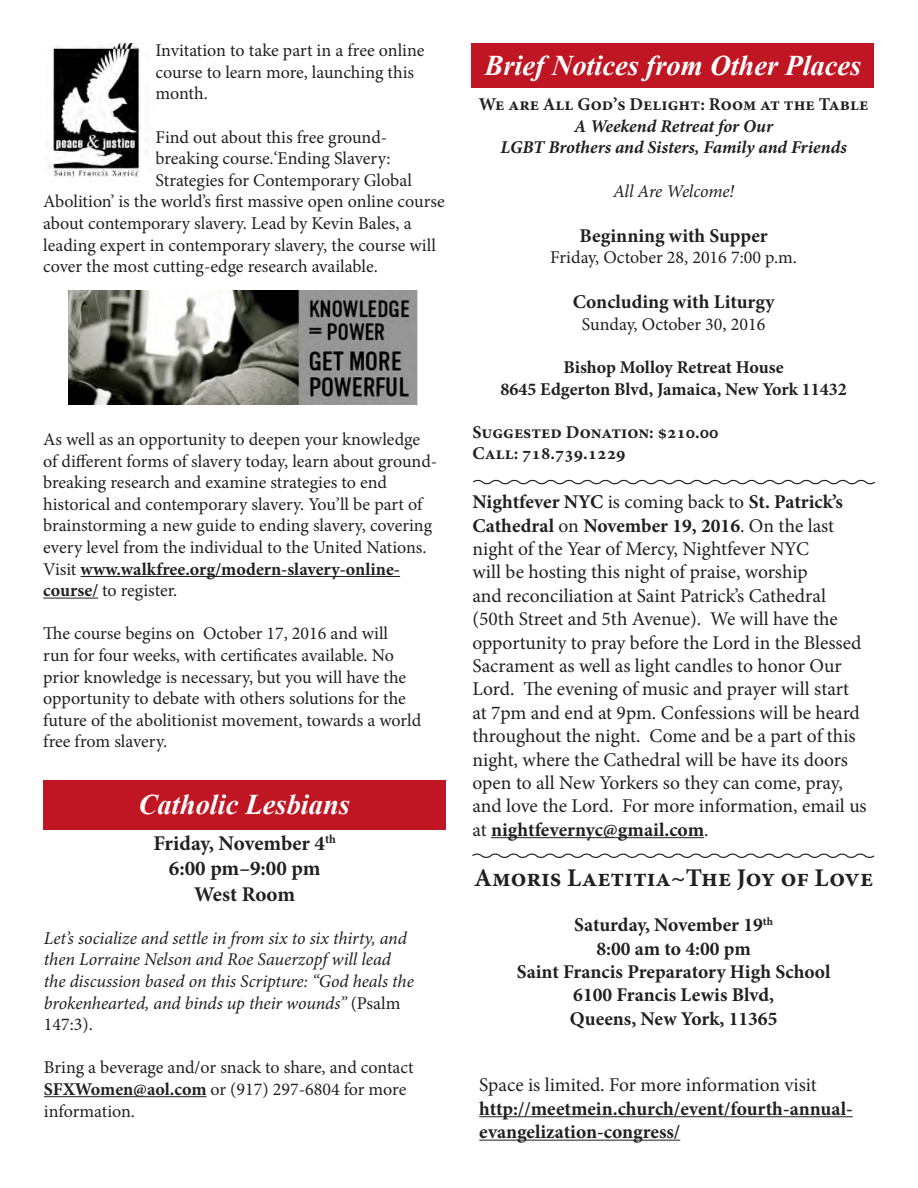
<style>
.page{position:relative;width:918px;height:1188px;background:#fff}
.page>*{position:absolute;margin:0;border:0;box-sizing:border-box;transform-origin:0 0}
.t1{font:italic 700 28.5px "Times New Roman";color:#fff}
.t2{font:700 25.5px "Minion Pro";color:#231f20}
.t3{font:700 21px "Minion Pro";letter-spacing:-.015em;color:#231f20}
.t4{font:19.5px/23.4px "Minion Pro";letter-spacing:-.005em;color:#231f20}
.t5{font:700 19.5px/23.4px "Minion Pro";color:#231f20}
.t6{font:18px/21.6px "Minion Pro";color:#231f20}
.t7{font:700 18px/21.6px "Minion Pro";color:#231f20}
.t8{font:italic 18px/21.6px "Minion Pro";letter-spacing:-.005em;color:#231f20}
.t9{font:italic 700 18px "Minion Pro";letter-spacing:-.005em;color:#231f20}
.s1{font-weight:400}
.s2{font-style:normal}
.s3{font-weight:700}
</style>
<div class="page">
<div style="left:472px;top:43px;width:402px;height:44px;background:#c01522"></div>
<hr style="left:479px;top:1116px;width:374px;height:1px;background:#231f20">
<hr style="left:479px;top:1140px;width:201px;height:1px;background:#231f20">
<hr style="left:81px;top:576px;width:319px;height:1px;background:#231f20">
<hr style="left:43px;top:598px;width:55px;height:1px;background:#231f20">
<img style="left:68px;top:290px;width:349px;height:114px">
<img style="left:46px;top:43px;width:101px;height:135px">
<hr style="left:44px;top:1096px;width:163px;height:1px;background:#231f20">
<div style="left:43px;top:780px;width:403px;height:49px;background:#c01522"></div>
<hr style="left:491px;top:837px;width:213px;height:1px;background:#231f20">
<svg style="left:473px;top:479px;width:402px;height:6px"></svg>
<svg style="left:472px;top:853px;width:403px;height:5px"></svg>
<p class="t6" style="left:155px;top:40px;width:271px">Invitation to take part in a free online course to learn more, launching this month.</p>
<p class="t6" style="left:155px;top:126px;width:233px">Find out about this free ground-</p>
<p class="t6" style="left:155px;top:148px;width:237px">breaking course.‘Ending Slavery:</p>
<p class="t6" style="left:155px;top:169px;width:258px">Strategies for Contemporary Global</p>
<p class="t6" style="left:43px;top:191px;width:403px">Abolition’ is the world’s first massive open online course</p>
<p class="t6" style="left:43px;top:213px;width:370px">about contemporary slavery. Lead by Kevin Bales, a</p>
<p class="t6" style="left:43px;top:234px;width:394px">leading expert in contemporary slavery, the course will</p>
<p class="t6" style="left:43px;top:256px;width:336px">cover the most cutting-edge research available.</p>
<p class="t6" style="left:43px;top:429px;width:396px">As well as an opportunity to deepen your knowledge of different forms of slavery today, learn about ground&shy;breaking research and examine strategies to end historical and contemporary slavery. You’ll be part of brainstorming a new guide to ending slavery, covering every level from the individual to the United Nations.</p>
<p class="t7" style="left:43px;top:558px;width:358px"><span class="s1">Visit</span> www.walkfree.org/modern-slavery-online&shy;course/ <span class="s1">to register.</span></p>
<p class="t6" style="left:43px;top:623px;width:380px">The course begins on October 17, 2016 and will<br>run for four weeks, with certificates available. No prior knowledge is necessary, but you will have the opportunity to debate with others solutions for the future of the abolitionist movement, towards a world free from slavery.</p>
<p class="t1" style="left:139px;top:785px;width:213px">Catholic Lesbians</p>
<p class="t3" style="left:153px;top:829px;width:184px">Friday, November 4<sup>th</sup></p>
<p class="t3" style="left:169px;top:854px;width:153px">6:00 pm–9:00 pm</p>
<p class="t3" style="left:194px;top:879px;width:102px">West Room</p>
<p class="t8" style="left:44px;top:927px;width:371px">Let’s socialize and settle in from six to six thirty, and then Lorraine Nelson and Roe Sauerzopf will lead the discussion based on this Scripture: “God heals the brokenhearted, and binds up their wounds” <span class="s2">(Psalm 147:3).</span></p>
<p class="t6" style="left:44px;top:1057px;width:371px">Bring a beverage and/or snack to share, and contact<br><span class="s3">SFXWomen@aol.com</span> or (917) 297-6804 for more information.</p>
<p class="t1" style="left:485px;top:46px;width:378px">Brief Notices from Other Places</p>
<p class="t7" style="left:479px;top:94px;width:391px">We are All God’s Delight: Room at the Table</p>
<p class="t9" style="left:574px;top:113px;width:200px">A Weekend Retreat for Our</p>
<p class="t9" style="left:500px;top:135px;width:348px">LGBT Brothers and Sisters, Family and Friends</p>
<p class="t8" style="left:613px;top:180px;width:123px">All Are Welcome!</p>
<p class="t5" style="left:580px;top:224px;width:190px">Beginning with Supper</p>
<p class="t6" style="left:550px;top:247px;width:248px">Friday, October 28, 2016 7:00 p.m.</p>
<p class="t5" style="left:573px;top:290px;width:204px">Concluding with Liturgy</p>
<p class="t6" style="left:582px;top:313px;width:185px">Sunday, October 30, 2016</p>
<p class="t7" style="left:564px;top:356px;width:222px">Bishop Molloy Retreat House</p>
<p class="t7" style="left:500px;top:378px;width:348px">8645 Edgerton Blvd, Jamaica, New York 11432</p>
<p class="t7" style="left:473px;top:421px;width:248px">Suggested Donation: $210.00</p>
<p class="t7" style="left:473px;top:443px;width:154px">Call: 718.739.1229</p>
<p class="t4" style="left:472px;top:490px;width:396px"><span class="s3">Nightfever NYC</span> is coming back to <span class="s3">St. Patrick’s Cathedral</span> on <span class="s3">November 19, 2016</span>. On the last night of the Year of Mercy, Nightfever NYC<br>will be hosting this night of praise, worship<br>and reconciliation at Saint Patrick’s Cathedral (50th Street and 5th Avenue). We will have the opportunity to pray before the Lord in the Blessed Sacrament as well as light candles to honor Our Lord. The evening of music and prayer will start at 7pm and end at 9pm. Confessions will be heard throughout the night. Come and be a part of this night, where the Cathedral will be have its doors open to all New Yorkers so they can come, pray, and love the Lord. For more information, email us at <span class="s3">nightfevernyc@gmail.com</span>.</p>
<p class="t2" style="left:474px;top:860px;width:401px">Amoris Laetitia~The Joy of Love</p>
<p class="t5" style="left:574px;top:913px;width:200px">Saturday, November 19<sup>th</sup></p>
<p class="t5" style="left:597px;top:936px;width:156px">8:00 am to 4:00 pm</p>
<p class="t5" style="left:517px;top:960px;width:315px">Saint Francis Preparatory High School</p>
<p class="t5" style="left:573px;top:983px;width:202px">6100 Francis Lewis Blvd,</p>
<p class="t5" style="left:570px;top:1007px;width:209px">Queens, New York, 11365</p>
<p class="t4" style="left:479px;top:1074px;width:339px">Space is limited. For more information visit</p>
<p class="t5" style="left:479px;top:1097px;width:375px">http://meetmein.church/event/fourth-annual&shy;evangelization-congress/</p>
</div>
